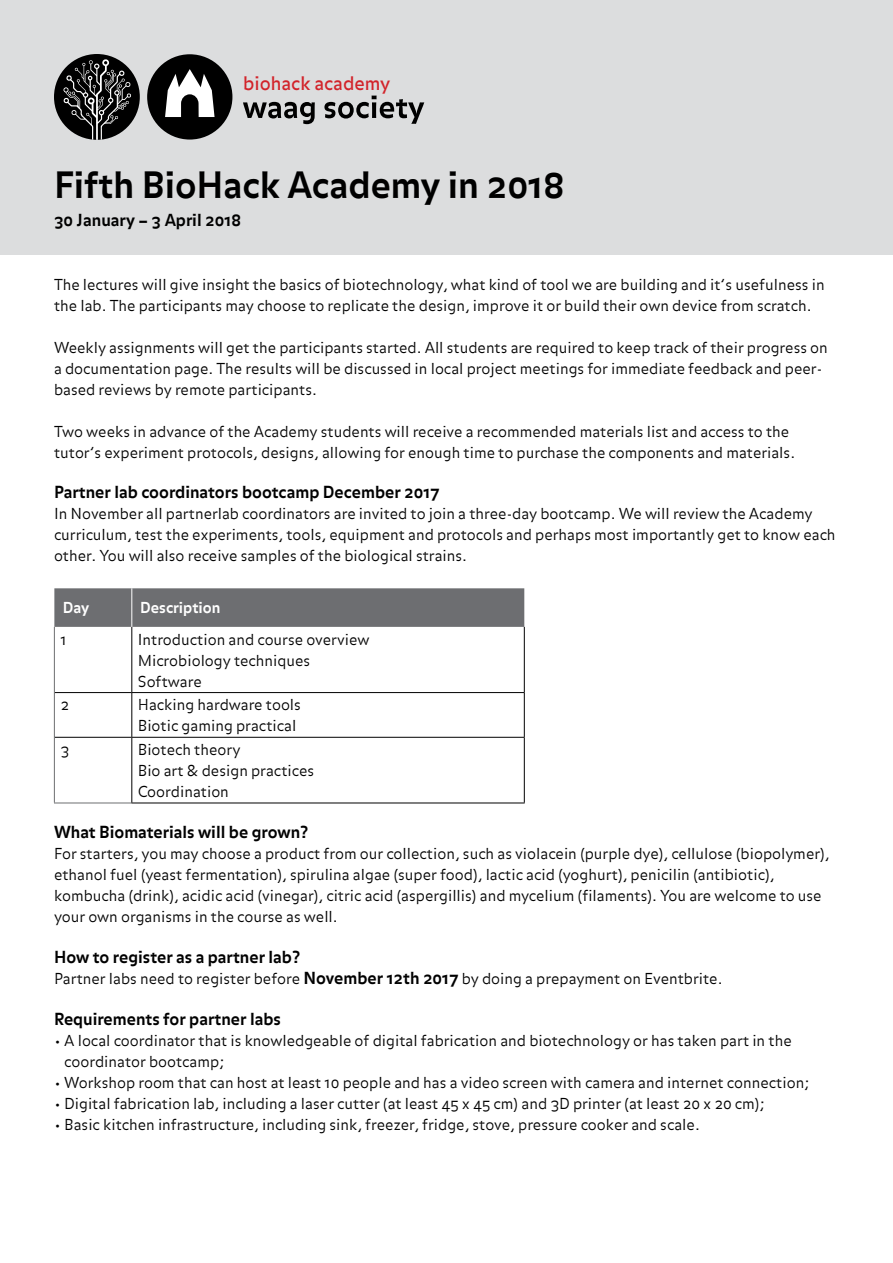
<style>
.page{position:relative;width:893px;height:1263px;background:#fff}
.page>*{position:absolute;margin:0;border:0;box-sizing:border-box;transform-origin:0 0}
.t1{font:700 36px "Balance OT";color:#000}
.t2{font:18.6px "Balance";color:#d2232a}
.t3{font:700 16.5px "Balance OT";color:#000}
.t4{font:300 15px/21px "Balance OT";color:#000}
.t5{font:700 15px "Balance OT";color:#fff}
.s1{font-weight:700;font-size:16.5px}
</style>
<div class="page">
<div style="left:0;top:0;width:893px;height:255px;background:#dcddde"></div>
<div style="left:54px;top:54px;width:86px;height:86px;background:#000;border-radius:50%"></div>
<svg style="left:63px;top:59px;width:68px;height:81px"></svg>
<svg style="left:243px;top:96px;width:181px;height:28px"></svg>
<div style="left:147px;top:54px;width:85px;height:86px;background:#000;border-radius:50%"></div>
<svg style="left:165px;top:69px;width:50px;height:48px"></svg>
<div style="left:54px;top:588px;width:470px;height:39px;background:#6d6e71"></div>
<hr style="left:54px;top:627px;width:1px;height:65px;background:#6d6e71">
<hr style="left:54px;top:692px;width:1px;height:45px;background:#6d6e71">
<hr style="left:54px;top:737px;width:1px;height:66px;background:#6d6e71">
<hr style="left:54px;top:803px;width:77px;height:1px;background:#6d6e71">
<hr style="left:131px;top:627px;width:1px;height:65px;background:#000">
<hr style="left:524px;top:627px;width:1px;height:65px;background:#000">
<hr style="left:55px;top:692px;width:77px;height:1px;background:#000">
<hr style="left:132px;top:692px;width:393px;height:1px;background:#000">
<hr style="left:131px;top:693px;width:1px;height:44px;background:#000">
<hr style="left:524px;top:693px;width:1px;height:44px;background:#000">
<hr style="left:55px;top:737px;width:77px;height:1px;background:#000">
<hr style="left:132px;top:737px;width:393px;height:1px;background:#000">
<hr style="left:131px;top:738px;width:1px;height:65px;background:#000">
<hr style="left:524px;top:738px;width:1px;height:65px;background:#000">
<hr style="left:131px;top:803px;width:394px;height:1px;background:#000">
<hr style="left:131px;top:588px;width:1px;height:39px;background:#fff">
<p class="t2" style="left:243px;top:72px;width:149px">biohack academy</p>
<h1 class="t1" style="left:54px;top:163px;width:512px">Fifth BioHack Academy in 2018</h1>
<p class="t3" style="left:54px;top:210px;width:188px">30 January – 3 April 2018</p>
<p class="t4" style="left:54px;top:274px;width:772px">The lectures will give insight the basics of biotechnology, what kind of tool we are building and it’s usefulness in the lab. The participants may choose to replicate the design, improve it or build their own device from scratch.</p>
<p class="t4" style="left:54px;top:337px;width:775px">Weekly assignments will get the participants started. All students are required to keep track of their progress on a documentation page. The results will be discussed in local project meetings for immediate feedback and peer&shy;based reviews by remote participants.</p>
<p class="t4" style="left:54px;top:421px;width:743px">Two weeks in advance of the Academy students will receive a recommended materials list and access to the tutor’s experiment protocols, designs, allowing for enough time to purchase the components and materials.</p>
<p class="t3" style="left:54px;top:482px;width:387px">Partner lab coordinators bootcamp December 2017</p>
<p class="t4" style="left:54px;top:504px;width:783px">In November all partnerlab coordinators are invited to join a three-day bootcamp. We will review the Academy curriculum, test the experiments, tools, equipment and protocols and perhaps most importantly get to know each other. You will also receive samples of the biological strains.</p>
<p class="t5" style="left:63px;top:599px;width:28px">Day</p>
<p class="t5" style="left:140px;top:599px;width:82px">Description</p>
<p class="t4" style="left:60px;top:629px;width:8px">1</p>
<p class="t4" style="left:138px;top:629px;width:233px">Introduction and course overview<br>Microbiology techniques<br>Software</p>
<p class="t4" style="left:60px;top:695px;width:10px">2</p>
<p class="t4" style="left:138px;top:695px;width:165px">Hacking hardware tools<br>Biotic gaming practical</p>
<p class="t4" style="left:60px;top:740px;width:10px">3</p>
<p class="t4" style="left:138px;top:740px;width:178px">Biotech theory<br>Bio art &amp; design practices<br>Coordination</p>
<p class="t3" style="left:54px;top:822px;width:256px">What Biomaterials will be grown?</p>
<p class="t4" style="left:54px;top:844px;width:777px">For starters, you may choose a product from our collection, such as violacein (purple dye), cellulose (biopolymer), ethanol fuel (yeast fermentation), spirulina algae (super food), lactic acid (yoghurt), penicilin (antibiotic), kombucha (drink), acidic acid (vinegar), citric acid (aspergillis) and mycelium (filaments). You are welcome to use your own organisms in the course as well.</p>
<p class="t3" style="left:54px;top:947px;width:248px">How to register as a partner lab?</p>
<p class="t4" style="left:54px;top:969px;width:670px">Partner labs need to register before <span class="s1">November 12th 2017</span> by doing a prepayment on Eventbrite.</p>
<p class="t3" style="left:54px;top:1009px;width:228px">Requirements for partner labs</p>
<p class="t4" style="left:64px;top:1031px;width:729px;text-indent:-10px">• A local coordinator that is knowledgeable of digital fabrication and biotechnology or has taken part in the coordinator bootcamp;</p>
<p class="t4" style="left:54px;top:1073px;width:757px">• Workshop room that can host at least 10 people and has a video screen with camera and internet connection;</p>
<p class="t4" style="left:54px;top:1094px;width:713px">• Digital fabrication lab, including a laser cutter (at least 45 x 45 cm) and 3D printer (at least 20 x 20 cm);</p>
<p class="t4" style="left:54px;top:1115px;width:647px">• Basic kitchen infrastructure, including sink, freezer, fridge, stove, pressure cooker and scale.</p>
</div>
